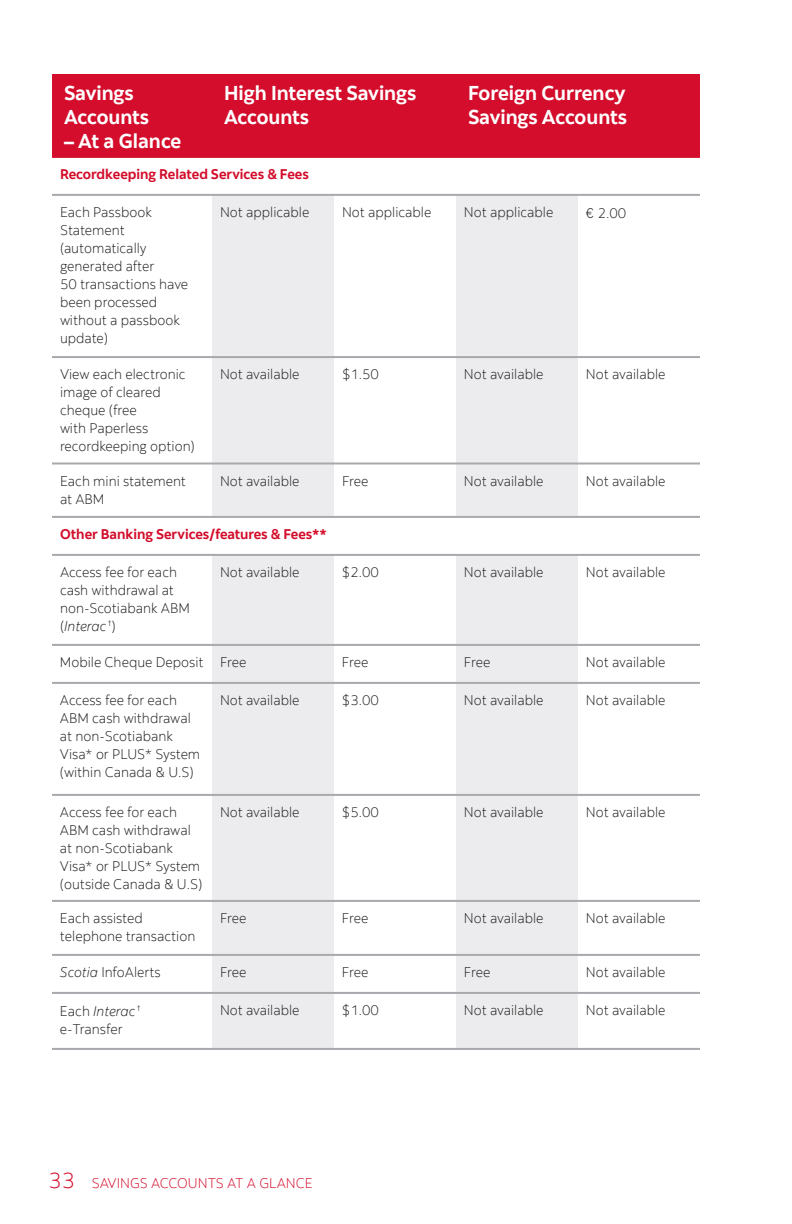
<style>
.page{position:relative;width:792px;height:1224px;background:#fff}
.page>*{position:absolute;margin:0;border:0;box-sizing:border-box;transform-origin:0 0}
.t1{font:300 22px "Scotia";color:#d30d2b}
.t2{font:700 20px/24px "Scotia";color:#fff}
.t3{font:300 14px/18px "Scotia";color:#231f20}
.t4{font:700 14px "Scotia";color:#d30d2b}
.t5{font:300 14px "Scotia";color:#d30d2b}
.s1{font-family:"Gilroy"}
.s2{font-style:italic}
</style>
<div class="page">
<div style="left:52px;top:74px;width:648px;height:84px;background:#d30d2b"></div>
<div style="left:212px;top:196px;width:122px;height:852px;background:#ececee"></div>
<svg style="left:334px;top:196px;width:366px;height:852px"></svg>
<hr style="left:52px;top:194px;width:160px;height:2px;background:#a8a9ad">
<hr style="left:212px;top:194px;width:122px;height:2px;background:#a8a9ad">
<hr style="left:334px;top:194px;width:122px;height:2px;background:#a8a9ad">
<hr style="left:456px;top:194px;width:122px;height:2px;background:#a8a9ad">
<hr style="left:578px;top:194px;width:122px;height:2px;background:#a8a9ad">
<hr style="left:52px;top:356px;width:160px;height:2px;background:#a8a9ad">
<hr style="left:212px;top:356px;width:122px;height:2px;background:#a8a9ad">
<hr style="left:334px;top:356px;width:122px;height:2px;background:#a8a9ad">
<hr style="left:456px;top:356px;width:122px;height:2px;background:#a8a9ad">
<hr style="left:578px;top:356px;width:122px;height:2px;background:#a8a9ad">
<hr style="left:52px;top:462px;width:160px;height:2px;background:#a8a9ad">
<hr style="left:212px;top:462px;width:122px;height:2px;background:#a8a9ad">
<hr style="left:334px;top:462px;width:122px;height:2px;background:#a8a9ad">
<hr style="left:456px;top:462px;width:122px;height:2px;background:#a8a9ad">
<hr style="left:578px;top:462px;width:122px;height:2px;background:#a8a9ad">
<hr style="left:52px;top:516px;width:160px;height:2px;background:#a8a9ad">
<hr style="left:212px;top:516px;width:122px;height:2px;background:#a8a9ad">
<hr style="left:334px;top:516px;width:122px;height:2px;background:#a8a9ad">
<hr style="left:456px;top:516px;width:122px;height:2px;background:#a8a9ad">
<hr style="left:578px;top:516px;width:122px;height:2px;background:#a8a9ad">
<hr style="left:52px;top:554px;width:160px;height:2px;background:#a8a9ad">
<hr style="left:212px;top:554px;width:122px;height:2px;background:#a8a9ad">
<hr style="left:334px;top:554px;width:122px;height:2px;background:#a8a9ad">
<hr style="left:456px;top:554px;width:122px;height:2px;background:#a8a9ad">
<hr style="left:578px;top:554px;width:122px;height:2px;background:#a8a9ad">
<hr style="left:52px;top:644px;width:160px;height:2px;background:#a8a9ad">
<hr style="left:212px;top:644px;width:122px;height:2px;background:#a8a9ad">
<hr style="left:334px;top:644px;width:122px;height:2px;background:#a8a9ad">
<hr style="left:456px;top:644px;width:122px;height:2px;background:#a8a9ad">
<hr style="left:578px;top:644px;width:122px;height:2px;background:#a8a9ad">
<hr style="left:52px;top:682px;width:160px;height:2px;background:#a8a9ad">
<hr style="left:212px;top:682px;width:122px;height:2px;background:#a8a9ad">
<hr style="left:334px;top:682px;width:122px;height:2px;background:#a8a9ad">
<hr style="left:456px;top:682px;width:122px;height:2px;background:#a8a9ad">
<hr style="left:578px;top:682px;width:122px;height:2px;background:#a8a9ad">
<hr style="left:52px;top:794px;width:160px;height:2px;background:#a8a9ad">
<hr style="left:212px;top:794px;width:122px;height:2px;background:#a8a9ad">
<hr style="left:334px;top:794px;width:122px;height:2px;background:#a8a9ad">
<hr style="left:456px;top:794px;width:122px;height:2px;background:#a8a9ad">
<hr style="left:578px;top:794px;width:122px;height:2px;background:#a8a9ad">
<hr style="left:52px;top:900px;width:160px;height:2px;background:#a8a9ad">
<hr style="left:212px;top:900px;width:122px;height:2px;background:#a8a9ad">
<hr style="left:334px;top:900px;width:122px;height:2px;background:#a8a9ad">
<hr style="left:456px;top:900px;width:122px;height:2px;background:#a8a9ad">
<hr style="left:578px;top:900px;width:122px;height:2px;background:#a8a9ad">
<hr style="left:52px;top:954px;width:160px;height:2px;background:#a8a9ad">
<hr style="left:212px;top:954px;width:122px;height:2px;background:#a8a9ad">
<hr style="left:334px;top:954px;width:122px;height:2px;background:#a8a9ad">
<hr style="left:456px;top:954px;width:122px;height:2px;background:#a8a9ad">
<hr style="left:578px;top:954px;width:122px;height:2px;background:#a8a9ad">
<hr style="left:52px;top:992px;width:160px;height:2px;background:#a8a9ad">
<hr style="left:212px;top:992px;width:122px;height:2px;background:#a8a9ad">
<hr style="left:334px;top:992px;width:122px;height:2px;background:#a8a9ad">
<hr style="left:456px;top:992px;width:122px;height:2px;background:#a8a9ad">
<hr style="left:578px;top:992px;width:122px;height:2px;background:#a8a9ad">
<hr style="left:52px;top:1048px;width:160px;height:2px;background:#a8a9ad">
<hr style="left:212px;top:1048px;width:122px;height:2px;background:#a8a9ad">
<hr style="left:334px;top:1048px;width:122px;height:2px;background:#a8a9ad">
<hr style="left:456px;top:1048px;width:122px;height:2px;background:#a8a9ad">
<hr style="left:578px;top:1048px;width:122px;height:2px;background:#a8a9ad">
<h2 class="t2" style="left:64px;top:81px;width:87px">Savings<br>Accounts</h2>
<h2 class="t2" style="left:64px;top:129px;width:119px">– At a Glance</h2>
<h2 class="t2" style="left:224px;top:81px;width:194px">High Interest Savings<br>Accounts</h2>
<h2 class="t2" style="left:468px;top:81px;width:161px">Foreign Currency<br>Savings Accounts</h2>
<p class="t4" style="left:60px;top:166px;width:250px">Recordkeeping Related Services &amp; Fees</p>
<p class="t3" style="left:60px;top:203px;width:130px">Each Passbook<br>Statement (automatically generated after<br>50 transactions have been processed without a passbook update)</p>
<p class="t3" style="left:220px;top:204px;width:91px">Not applicable</p>
<p class="t3" style="left:342px;top:204px;width:91px">Not applicable</p>
<p class="t3" style="left:464px;top:204px;width:91px">Not applicable</p>
<p class="t3" style="left:586px;top:205px;width:42px"><span class="s1">€</span> 2.00</p>
<p class="t3" style="left:60px;top:366px;width:136px">View each electronic image of cleared cheque (free<br>with Paperless recordkeeping option)</p>
<p class="t3" style="left:220px;top:366px;width:81px">Not available</p>
<p class="t3" style="left:342px;top:366px;width:38px">$1.50</p>
<p class="t3" style="left:464px;top:366px;width:81px">Not available</p>
<p class="t3" style="left:586px;top:366px;width:81px">Not available</p>
<p class="t3" style="left:60px;top:472px;width:127px">Each mini statement at ABM</p>
<p class="t3" style="left:220px;top:472px;width:81px">Not available</p>
<p class="t3" style="left:342px;top:472px;width:28px">Free</p>
<p class="t3" style="left:464px;top:472px;width:81px">Not available</p>
<p class="t3" style="left:586px;top:472px;width:81px">Not available</p>
<p class="t4" style="left:60px;top:526px;width:268px">Other Banking Services/features &amp; Fees**</p>
<p class="t3" style="left:60px;top:564px;width:131px">Access fee for each cash withdrawal at non-Scotiabank ABM (<span class="s2">Interac</span> <sup>†</sup>)</p>
<p class="t3" style="left:220px;top:564px;width:81px">Not available</p>
<p class="t3" style="left:342px;top:564px;width:38px">$2.00</p>
<p class="t3" style="left:464px;top:564px;width:81px">Not available</p>
<p class="t3" style="left:586px;top:564px;width:81px">Not available</p>
<p class="t3" style="left:60px;top:654px;width:188px">Mobile Cheque Deposit Free</p>
<p class="t3" style="left:342px;top:654px;width:28px">Free</p>
<p class="t3" style="left:464px;top:654px;width:28px">Free</p>
<p class="t3" style="left:586px;top:654px;width:81px">Not available</p>
<p class="t3" style="left:60px;top:692px;width:142px">Access fee for each<br>ABM cash withdrawal at non-Scotiabank<br>Visa* or PLUS* System (within Canada &amp; U.S)</p>
<p class="t3" style="left:220px;top:692px;width:81px">Not available</p>
<p class="t3" style="left:342px;top:692px;width:38px">$3.00</p>
<p class="t3" style="left:464px;top:692px;width:81px">Not available</p>
<p class="t3" style="left:586px;top:692px;width:81px">Not available</p>
<p class="t3" style="left:60px;top:804px;width:144px">Access fee for each<br>ABM cash withdrawal at non-Scotiabank<br>Visa* or PLUS* System (outside Canada &amp; U.S)</p>
<p class="t3" style="left:220px;top:804px;width:81px">Not available</p>
<p class="t3" style="left:342px;top:804px;width:38px">$5.00</p>
<p class="t3" style="left:464px;top:804px;width:81px">Not available</p>
<p class="t3" style="left:586px;top:804px;width:81px">Not available</p>
<p class="t3" style="left:60px;top:910px;width:137px">Each assisted telephone transaction</p>
<p class="t3" style="left:220px;top:910px;width:28px">Free</p>
<p class="t3" style="left:342px;top:910px;width:28px">Free</p>
<p class="t3" style="left:464px;top:910px;width:81px">Not available</p>
<p class="t3" style="left:586px;top:910px;width:81px">Not available</p>
<p class="t3" style="left:60px;top:964px;width:102px"><span class="s2">Scotia</span> InfoAlerts</p>
<p class="t3" style="left:220px;top:964px;width:28px">Free</p>
<p class="t3" style="left:342px;top:964px;width:28px">Free</p>
<p class="t3" style="left:464px;top:964px;width:28px">Free</p>
<p class="t3" style="left:586px;top:964px;width:81px">Not available</p>
<p class="t3" style="left:60px;top:1003px;width:82px">Each <span class="s2">Interac</span> <sup>† </sup>e-Transfer</p>
<p class="t3" style="left:220px;top:1002px;width:81px">Not available</p>
<p class="t3" style="left:342px;top:1002px;width:38px">$1.00</p>
<p class="t3" style="left:464px;top:1002px;width:81px">Not available</p>
<p class="t3" style="left:586px;top:1002px;width:81px">Not available</p>
<h1 class="t1" style="left:48px;top:1168px;width:28px">33</h1>
<p class="t5" style="left:92px;top:1175px;width:222px">SAVINGS ACCOUNTS AT A GLANCE</p>
</div>
